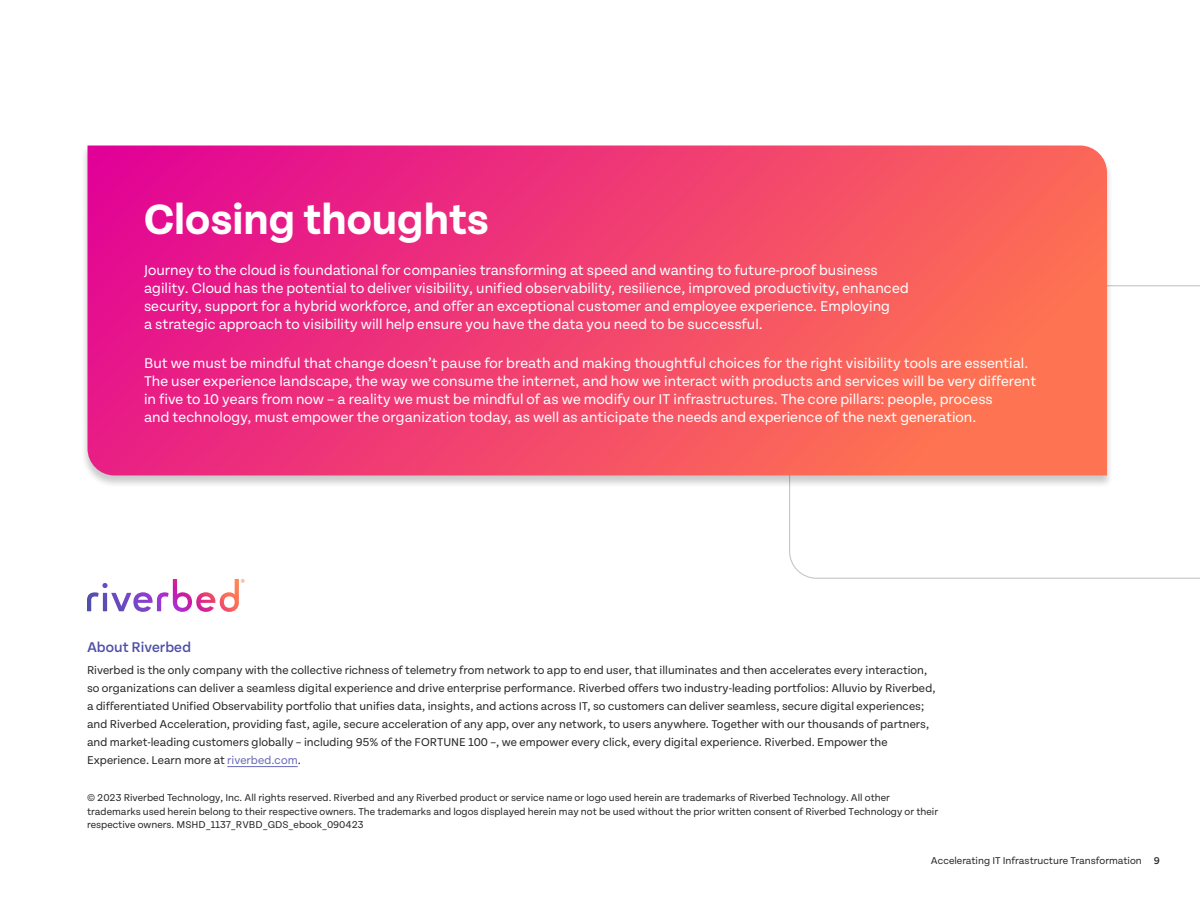
<style>
.page{position:relative;width:1200px;height:900px;background:#fff}
.page>*{position:absolute;margin:0;border:0;box-sizing:border-box;transform-origin:0 0}
.t1{font:700 45px "Tenon";color:#fff}
.Body{font:15px/18px "Tenon";color:#fff}
.t2{font:500 15px "Tenon";color:#4e4fa9}
.t3{font:12px/18px "Tenon";color:#262626}
.t4{font:10.5px/13.5px "Tenon";color:#262626}
.t5{font:500 10.5px "Tenon";color:#262626}
.s1{color:#6969b7}
</style>
<div class="page">
<svg style="left:789px;top:285px;width:411px;height:294px"></svg>
<div style="left:81px;top:145px;width:1033px;height:343px;background:#000;opacity:.21"></div>
<svg style="left:87px;top:146px;width:1020px;height:330px;background:#f1436f"></svg>
<svg style="left:87px;top:579px;width:158px;height:33px"></svg>
<hr style="left:227px;top:766px;width:71px;height:1px;background:#6969b7">
<p class="t1" style="left:144px;top:196px;width:347px">Closing thoughts</p>
<p class="Body" style="left:144px;top:261px;width:766px">Journey to the cloud is foundational for companies transforming at speed and wanting to future-proof business agility. Cloud has the potential to deliver visibility, unified observability, resilience, improved productivity, enhanced security, support for a hybrid workforce, and offer an exceptional customer and employee experience. Employing<br>a strategic approach to visibility will help ensure you have the data you need to be successful.</p>
<p class="Body" style="left:144px;top:354px;width:894px">But we must be mindful that change doesn’t pause for breath and making thoughtful choices for the right visibility tools are essential.<br>The user experience landscape, the way we consume the internet, and how we interact with products and services will be very different in five to 10 years from now – a reality we must be mindful of as we modify our IT infrastructures. The core pillars: people, process<br>and technology, must empower the organization today, as well as anticipate the needs and experience of the next generation.</p>
<p class="t2" style="left:87px;top:639px;width:106px">About Riverbed</p>
<p class="t3" style="left:87px;top:662px;width:850px">Riverbed is the only company with the collective richness of telemetry from network to app to end user, that illuminates and then accelerates every interaction, so organizations can deliver a seamless digital experience and drive enterprise performance. Riverbed offers two industry-leading portfolios: Alluvio by Riverbed, a differentiated Unified Observability portfolio that unifies data, insights, and actions across IT, so customers can deliver seamless, secure digital experiences; and Riverbed Acceleration, providing fast, agile, secure acceleration of any app, over any network, to users anywhere. Together with our thousands of partners, and market-leading customers globally – including 95% of the FORTUNE 100 –, we empower every click, every digital experience. Riverbed. Empower the Experience. Learn more at <span class="s1">riverbed.com</span>.</p>
<p class="t4" style="left:87px;top:791px;width:853px">© 2023 Riverbed Technology, Inc. All rights reserved. Riverbed and any Riverbed product or service name or logo used herein are trademarks of Riverbed Technology. All other trademarks used herein belong to their respective owners. The trademarks and logos displayed herein may not be used without the prior written consent of Riverbed Technology or their respective owners. MSHD_1137_RVBD_GDS_ebook_090423</p>
<p class="t4" style="left:931px;top:854px;width:212px">Accelerating IT Infrastructure Transformation</p>
<p class="t5" style="left:1154px;top:855px;width:7px">9</p>
</div>
